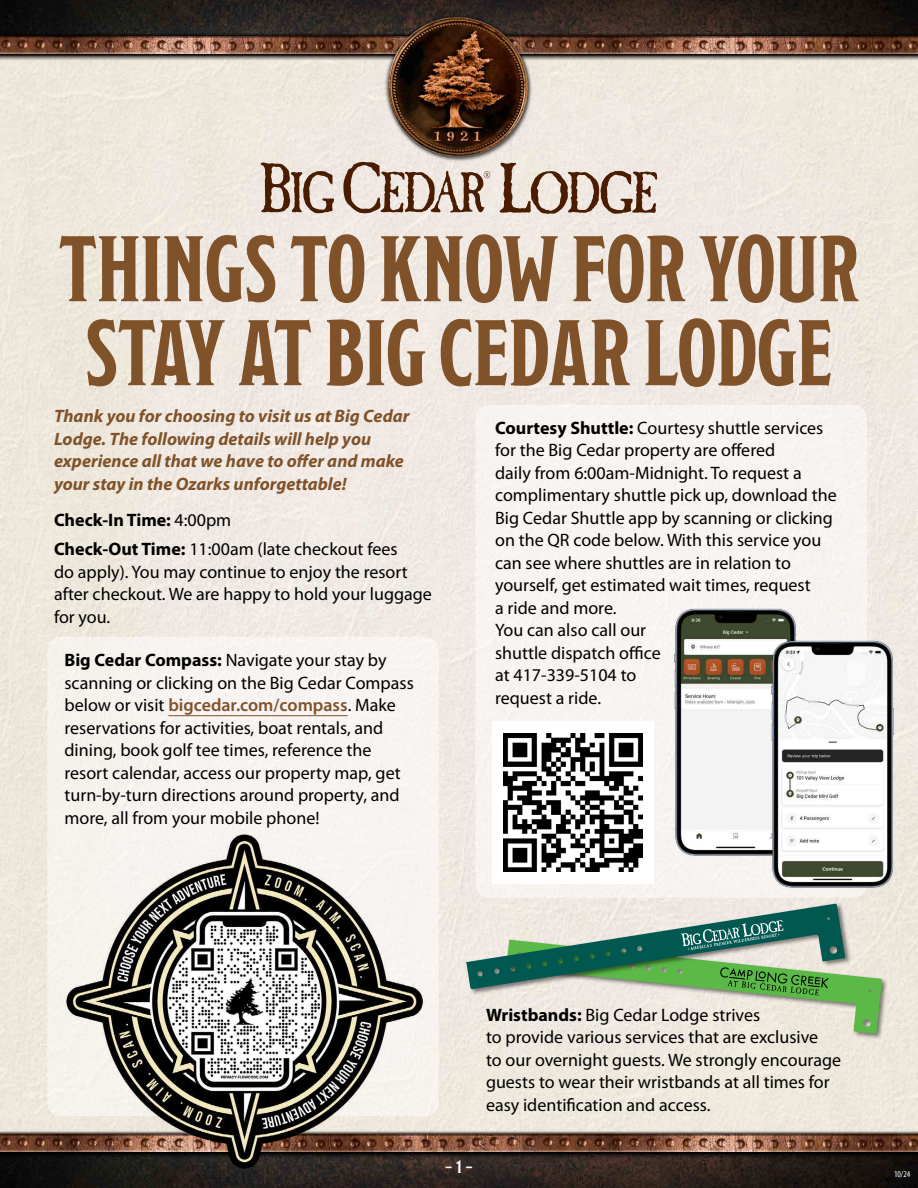
<style>
.page{position:relative;width:918px;height:1188px;background:#fff}
.page>*{position:absolute;margin:0;border:0;box-sizing:border-box;transform-origin:0 0}
.t1{font:700 93px/84px "Modesto Condensed";color:#7f522a}
.t2{font:18px/22.5px "Myriad Pro";color:#000}
.t3{font:italic 700 18px/22.5px "Myriad Pro";color:#7f522a}
.t4{font:700 18px "Modesto Condensed";color:#fff}
.t5{font:condensed 9px "Myriad Pro";color:#fff}
.s1{font-weight:700}
.s2{font-weight:600;color:#7f522a}
</style>
<div class="page">
<div style="left:0;top:61px;width:918px;height:1070px;background:#efe9e0"></div>
<img style="left:0;top:0;width:918px;height:33px">
<svg style="left:0;top:57px;width:918px;height:4px;background:#bdb8ae"></svg>
<svg style="left:0;top:33px;width:918px;height:24px;background:#252220"></svg>
<img style="left:0;top:36px;width:918px;height:18px">
<img style="left:0;top:1159px;width:918px;height:29px">
<svg style="left:0;top:1155px;width:918px;height:4px;background:#251c18"></svg>
<svg style="left:0;top:1131px;width:918px;height:24px;background:#4e4a46"></svg>
<img style="left:0;top:1134px;width:918px;height:18px">
<img style="left:370px;top:12px;width:179px;height:154px">
<svg style="left:261px;top:163px;width:73px;height:50px;background:#b09b8c"></svg>
<svg style="left:343px;top:162px;width:148px;height:51px;background:#beac9f"></svg>
<svg style="left:500px;top:163px;width:157px;height:51px;background:#bca99b"></svg>
<div style="left:47px;top:637px;width:392px;height:479px;background:#f6f3f0;border-radius:14px"></div>
<img style="left:63px;top:834px;width:364px;height:340px">
<hr style="left:168px;top:715px;width:180px;height:1px;background:#7f522a">
<div style="left:475px;top:405px;width:392px;height:493px;background:#f7f4f1;border-radius:14px"></div>
<div style="left:492px;top:721px;width:162px;height:162px;background:#fff"></div>
<img style="left:504px;top:733px;width:138px;height:138px">
<img style="left:674px;top:609px;width:126px;height:247px">
<img style="left:768px;top:641px;width:130px;height:247px">
<div style="left:505px;top:938px;width:384px;height:102px;background:#000;opacity:.5"></div>
<svg style="left:465px;top:903px;width:417px;height:131px;background:#a6bfa9"></svg>
<h1 class="t1" style="left:59px;top:228px;width:802px">THINGS TO KNOW FOR YOUR<br>STAY AT BIG CEDAR LODGE</h1>
<p class="t3" style="left:54px;top:404px;width:357px">Thank you for choosing to visit us at Big Cedar Lodge. The following details will help you experience all that we have to offer and make your stay in the Ozarks unforgettable!</p>
<p class="t2" style="left:54px;top:505px;width:345px;line-height:29.2px"><span class="s1">Check-In Time:</span> 4:00pm<br><span class="s1">Check-Out Time:</span> 11:00am (late checkout fees</p>
<p class="t2" style="left:54px;top:560px;width:380px">do apply). You may continue to enjoy the resort after checkout. We are happy to hold your luggage for you.</p>
<p class="t2" style="left:64px;top:649px;width:351px"><span class="s1">Big Cedar Compass:</span> Navigate your stay by scanning or clicking on the Big Cedar Compass below or visit <span class="s2">bigcedar.com/compass</span>. Make reservations for activities, boat rentals, and dining, book golf tee times, reference the resort calendar, access our property map, get turn-by-turn directions around property, and more, all from your mobile phone!</p>
<p class="t2" style="left:495px;top:416px;width:343px"><span class="s1">Courtesy Shuttle:</span> Courtesy shuttle services for the Big Cedar property are offered<br>daily from 6:00am-Midnight. To request a complimentary shuttle pick up, download the Big Cedar Shuttle app by scanning or clicking on the QR code below. With this service you can see where shuttles are in relation to yourself, get estimated wait times, request<br>a ride and more.<br>You can also call our<br>shuttle dispatch office<br>at 417-339-5104 to<br>request a ride.</p>
<p class="t2" style="left:486px;top:1003px;width:357px"><span class="s1">Wristbands:</span> Big Cedar Lodge strives<br>to provide various services that are exclusive<br>to our overnight guests. We strongly encourage guests to wear their wristbands at all times for easy identification and access.</p>
<p class="t4" style="left:445px;top:1157px;width:30px">– 1 –</p>
<p class="t5" style="left:894px;top:1169px;width:18px">10/24</p>
</div>
